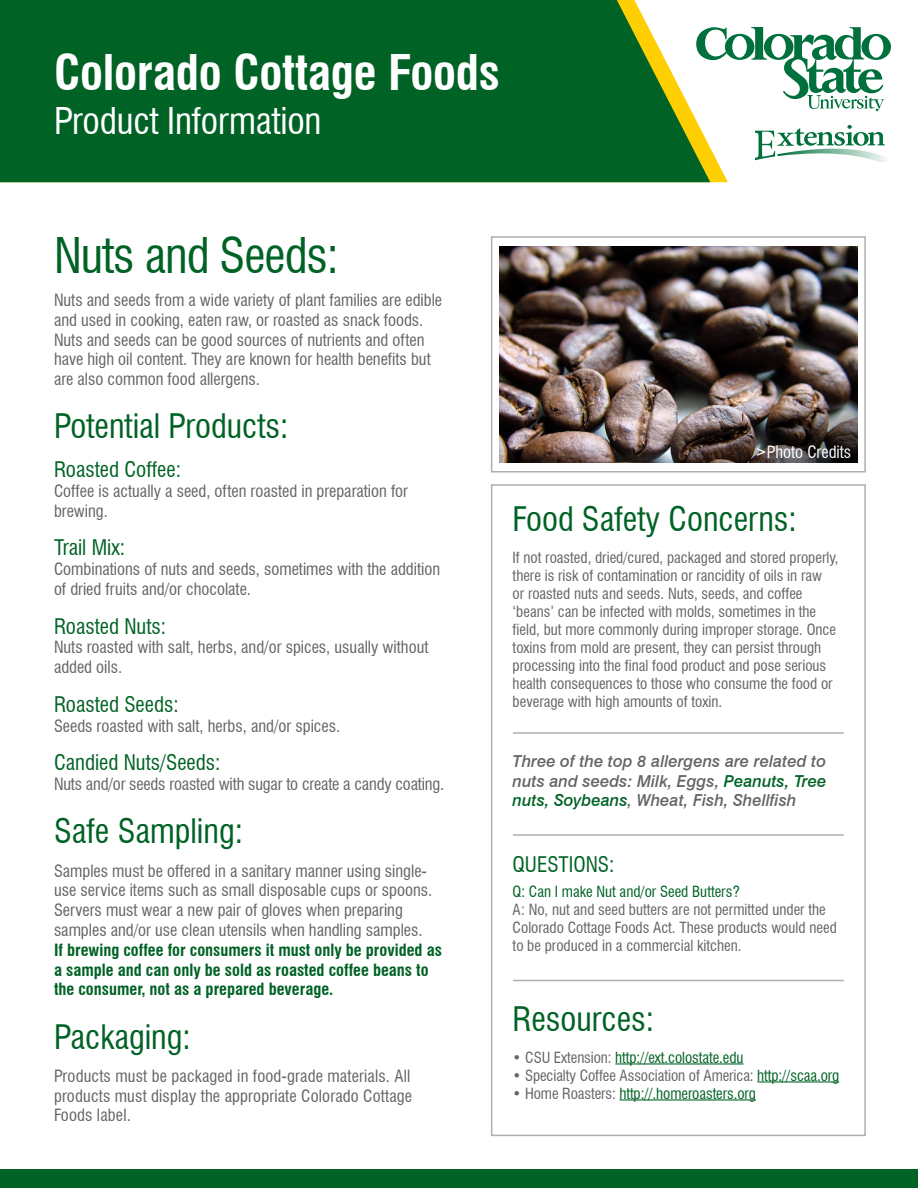
<style>
.page{position:relative;width:918px;height:1188px;background:#fff}
.page>*{position:absolute;margin:0;border:0;box-sizing:border-box;transform-origin:0 0}
.t1{font:700 condensed 48px "Swiss 721 BT";letter-spacing:-.005em;color:#fff}
.t2{font:condensed 48px "Swiss 721 BT";letter-spacing:-.02em;color:#006225}
.t3{font:condensed 36px "Swiss 721 BT";letter-spacing:-.005em;color:#fff}
.t4{font:condensed 33px "Swiss 721 BT";color:#006225}
.t5{font:condensed 21px "Swiss 721 BT";color:#006225}
.t6{font:condensed 16.5px/19.8px "Swiss 721 BT";color:#636466}
.t7{font:700 condensed 16.5px/19.8px "Swiss 721 BT";color:#006225}
.t8{font:italic 500 16.5px/19.8px "Swiss 721 BT";color:#636466;text-align:justify}
.t9{font:condensed 16.5px "Swiss 721 BT";color:#fff}
.t10{font:condensed 15px/18px "Swiss 721 BT";color:#636466}
.t11{font:condensed 15px "Swiss 721 BT";letter-spacing:-.005em;color:#006225}
.s1{font-weight:700;font-size:13.5px}
.s2{color:#006225}
.s3{color:#636466}
</style>
<div class="page">
<div style="left:0;top:0;width:710px;height:182px;background:#006225"></div>
<div style="left:0;top:1170px;width:918px;height:18px;background:#006225"></div>
<hr style="left:615px;top:1063px;width:129px;height:1px;background:#006225">
<hr style="left:757px;top:1081px;width:82px;height:1px;background:#006225">
<hr style="left:619px;top:1099px;width:137px;height:1px;background:#006225">
<div style="left:491px;top:484px;width:375px;height:652px;border:2px solid #acaeb1"></div>
<div style="left:491px;top:236px;width:375px;height:236px;background:#fff;border:2px solid #acaeb1"></div>
<svg style="left:696px;top:27px;width:195px;height:84px"></svg>
<svg style="left:755px;top:125px;width:132px;height:37px"></svg>
<hr style="left:513px;top:732px;width:331px;height:2px;background:#acaeb1">
<hr style="left:513px;top:834px;width:331px;height:2px;background:#acaeb1">
<hr style="left:513px;top:980px;width:331px;height:1px;background:#acaeb1">
<img style="left:500px;top:246px;width:357px;height:216px">
<h1 class="t1" style="left:54px;top:44px;width:448px">Colorado Cottage Foods</h1>
<h2 class="t3" style="left:54px;top:99px;width:269px">Product Information</h2>
<h1 class="t2" style="left:54px;top:226px;width:286px">Nuts and Seeds:</h1>
<p class="t6" style="left:54px;top:290px;width:390px">Nuts and seeds from a wide variety of plant families are edible and used in cooking, eaten raw, or roasted as snack foods.<br>Nuts and seeds can be good sources of nutrients and often have high oil content. They are known for health benefits but are also common food allergens.</p>
<h3 class="t4" style="left:54px;top:407px;width:236px">Potential Products:</h3>
<p class="t5" style="left:54px;top:457px;width:129px">Roasted Coffee:</p>
<p class="t6" style="left:54px;top:481px;width:356px">Coffee is actually a seed, often roasted in preparation for brewing.</p>
<p class="t5" style="left:54px;top:535px;width:73px">Trail Mix:</p>
<p class="t6" style="left:54px;top:559px;width:388px">Combinations of nuts and seeds, sometimes with the addition of dried fruits and/or chocolate.</p>
<p class="t5" style="left:54px;top:613px;width:114px">Roasted Nuts:</p>
<p class="t6" style="left:54px;top:638px;width:376px">Nuts roasted with salt, herbs, and/or spices, usually without added oils.</p>
<p class="t5" style="left:54px;top:692px;width:126px">Roasted Seeds:</p>
<p class="t6" style="left:54px;top:716px;width:288px">Seeds roasted with salt, herbs, and/or spices.</p>
<p class="t5" style="left:54px;top:750px;width:168px">Candied Nuts/Seeds:</p>
<p class="t6" style="left:54px;top:774px;width:392px">Nuts and/or seeds roasted with sugar to create a candy coating.</p>
<h3 class="t4" style="left:54px;top:812px;width:190px">Safe Sampling:</h3>
<p class="t6" style="left:54px;top:861px;width:380px">Samples must be offered in a sanitary manner using single&shy;use service items such as small disposable cups or spoons.<br>Servers must wear a new pair of gloves when preparing samples and/or use clean utensils when handling samples.</p>
<p class="t7" style="left:54px;top:940px;width:389px">If brewing coffee for consumers it must only be provided as a sample and can only be sold as roasted coffee beans to the consumer, not as a prepared beverage.</p>
<h3 class="t4" style="left:54px;top:1017px;width:138px">Packaging:</h3>
<p class="t6" style="left:54px;top:1066px;width:360px;text-align:justify">Products must be packaged in food-grade materials. All products must display the appropriate Colorado Cottage Foods label.</p>
<p class="t9" style="left:755px;top:442px;width:97px"><span class="s1">&gt;</span>Photo Credits</p>
<h3 class="t4" style="left:513px;top:499px;width:286px">Food Safety Concerns:</h3>
<p class="t10" style="left:513px;top:548px;width:328px">If not roasted, dried/cured, packaged and stored properly, there is risk of contamination or rancidity of oils in raw<br>or roasted nuts and seeds. Nuts, seeds, and coffee ‘beans’ can be infected with molds, sometimes in the field, but more commonly during improper storage. Once toxins from mold are present, they can persist through processing into the final food product and pose serious health consequences to those who consume the food or beverage with high amounts of toxin.</p>
<p class="t8" style="left:513px;top:751px;width:315px">Three of the top 8 allergens are related to nuts and seeds: Milk, Eggs, <span class="s2">Peanuts, Tree nuts, Soybeans</span>, Wheat, Fish, Shellfish</p>
<p class="t5" style="left:513px;top:852px;width:103px">QUESTIONS:</p>
<p class="t11" style="left:513px;top:882px;width:229px">Q: Can I make Nut and/or Seed Butters?</p>
<p class="t10" style="left:513px;top:900px;width:326px">A: No, nut and seed butters are not permitted under the<br>Colorado Cottage Foods Act. These products would need to be produced in a commercial kitchen.</p>
<h3 class="t4" style="left:513px;top:999px;width:143px">Resources:</h3>
<p class="t11" style="left:513px;top:1048px;width:232px"><span class="s3">• CSU Extension:</span> http://ext.colostate.edu</p>
<p class="t10" style="left:513px;top:1066px;width:328px">• Specialty Coffee Association of America: <span class="s2">http://scaa.org</span></p>
<p class="t11" style="left:513px;top:1084px;width:245px"><span class="s3">• Home Roasters:</span> http://.homeroasters.org</p>
</div>
